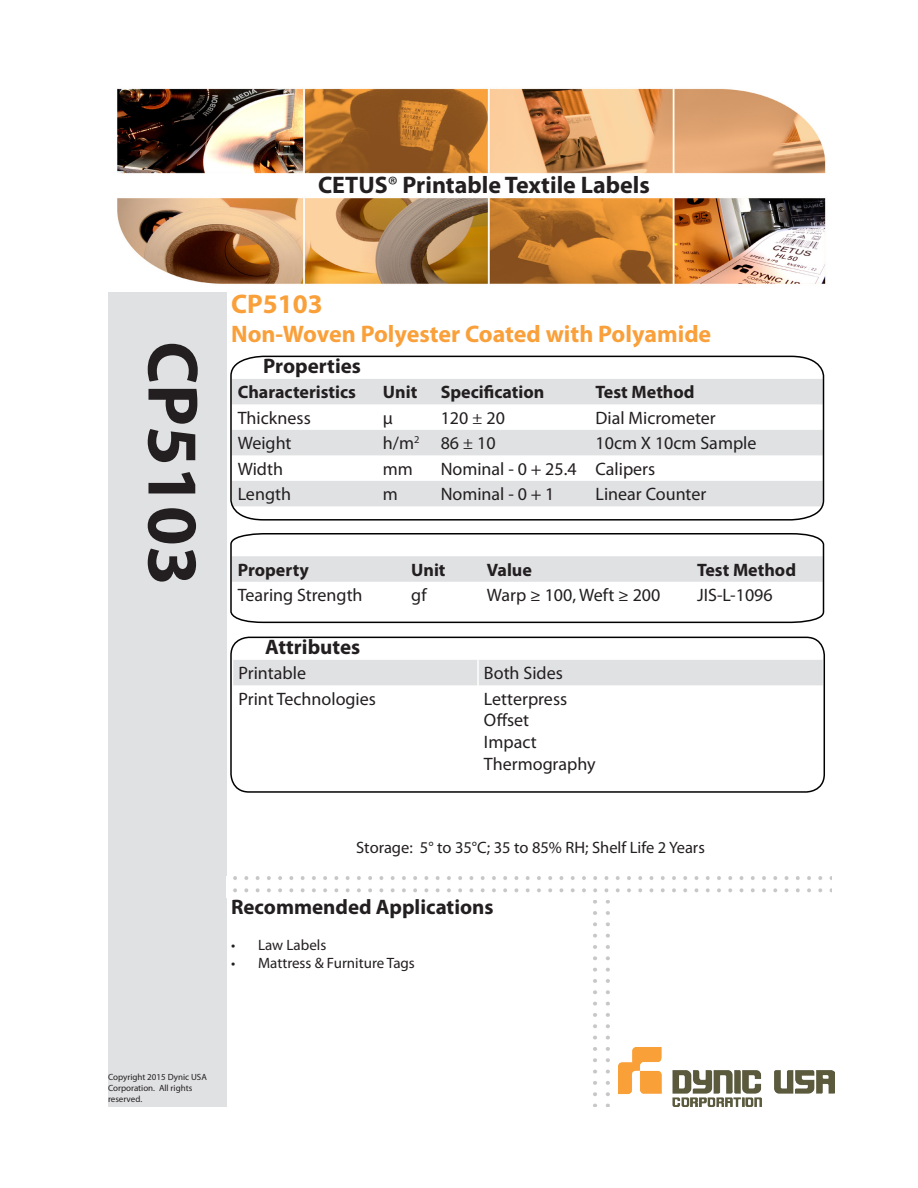
<style>
.page{position:relative;width:918px;height:1188px;background:#fff}
.page>*{position:absolute;margin:0;border:0;box-sizing:border-box;transform-origin:0 0}
.t1{font:700 72px "Myriad Pro";color:#231f20}
.t2{font:700 27px "Myriad Pro";color:#f9a03a}
.t3{font:700 24px "Myriad Pro";color:#f9a03a}
.t4{font:700 24px "Myriad Pro";color:#231f20}
.t5{font:700 21px "Myriad Pro";color:#231f20}
.t6{font:18px "Myriad Pro";color:#231f20}
.t7{font:700 18px "Myriad Pro";color:#231f20}
.t8{font:16.5px "Myriad Pro";color:#231f20}
.t9{font:15px "Myriad Pro";color:#231f20}
.t10{font:9px/10.8px "Myriad Pro";color:#231f20}
.s1{font-weight:400}
.s2{font-family:"Minion Pro"}
</style>
<div class="page">
<div style="left:108px;top:82px;width:119px;height:1025px;background:#e0e1e3"></div>
<img style="left:108px;top:82px;width:718px;height:210px">
<img style="left:619px;top:1048px;width:216px;height:59px">
<svg style="left:230px;top:355px;width:595px;height:166px"></svg>
<img style="left:233px;top:876px;width:599px;height:17px">
<img style="left:593px;top:901px;width:16px;height:206px">
<div style="left:233px;top:660px;width:589px;height:25px;background:#e0e1e3"></div>
<div style="left:230px;top:637px;width:595px;height:156px;border:2px solid #000;border-radius:18px"></div>
<svg style="left:230px;top:533px;width:595px;height:91px"></svg>
<p class="t4" style="left:318px;top:169px;width:333px">CETUS<span class="s1">®</span> Printable Textile Labels</p>
<p class="t1" style="left:220px;top:341px;width:246px;rotate:90deg">CP5103</p>
<p class="t2" style="left:231px;top:286px;width:93px">CP5103</p>
<p class="t3" style="left:231px;top:318px;width:482px">Non-Woven Polyester Coated with Polyamide</p>
<p class="t5" style="left:263px;top:352px;width:99px">Properties</p>
<p class="t7" style="left:238px;top:381px;width:120px">Characteristics</p>
<p class="t7" style="left:383px;top:381px;width:36px">Unit</p>
<p class="t7" style="left:441px;top:381px;width:105px">Specification</p>
<p class="t7" style="left:596px;top:381px;width:101px">Test Method</p>
<p class="t6" style="left:238px;top:407px;width:75px">Thickness</p>
<p class="t6" style="left:383px;top:407px;width:11px">µ</p>
<p class="t6" style="left:441px;top:407px;width:66px">120 <span class="s2">±</span> 20</p>
<p class="t6" style="left:596px;top:407px;width:122px">Dial Micrometer</p>
<p class="t6" style="left:238px;top:432px;width:55px">Weight</p>
<p class="t6" style="left:383px;top:432px;width:38px">h/m<sup>2</sup></p>
<p class="t6" style="left:441px;top:432px;width:57px">86 <span class="s2">±</span> 10</p>
<p class="t6" style="left:596px;top:432px;width:162px">10cm X 10cm Sample</p>
<p class="t6" style="left:238px;top:458px;width:47px">Width</p>
<p class="t6" style="left:383px;top:458px;width:32px">mm</p>
<p class="t6" style="left:441px;top:458px;width:138px">Nominal - 0 + 25.4</p>
<p class="t6" style="left:596px;top:458px;width:61px">Calipers</p>
<p class="t6" style="left:238px;top:483px;width:55px">Length</p>
<p class="t6" style="left:383px;top:483px;width:17px">m</p>
<p class="t6" style="left:441px;top:483px;width:115px">Nominal - 0 + 1</p>
<p class="t6" style="left:596px;top:483px;width:112px">Linear Counter</p>
<p class="t7" style="left:238px;top:558px;width:73px">Property</p>
<p class="t7" style="left:411px;top:558px;width:36px">Unit</p>
<p class="t7" style="left:487px;top:558px;width:47px">Value</p>
<p class="t7" style="left:697px;top:558px;width:101px">Test Method</p>
<p class="t6" style="left:238px;top:584px;width:126px">Tearing Strength</p>
<p class="t6" style="left:411px;top:584px;width:17px">gf</p>
<p class="t6" style="left:487px;top:584px;width:175px">Warp ≥ 100, Weft ≥ 200</p>
<p class="t6" style="left:697px;top:584px;width:77px">JIS-L-1096</p>
<p class="t5" style="left:265px;top:633px;width:97px">Attributes</p>
<p class="t6" style="left:238px;top:662px;width:69px">Printable</p>
<p class="t6" style="left:484px;top:662px;width:80px">Both Sides</p>
<p class="t6" style="left:238px;top:688px;width:139px">Print Technologies</p>
<p class="t6" style="left:484px;top:688px;width:85px">Letterpress</p>
<p class="t6" style="left:484px;top:709px;width:47px">Offset</p>
<p class="t6" style="left:484px;top:731px;width:54px">Impact</p>
<p class="t6" style="left:484px;top:753px;width:113px">Thermography</p>
<p class="t8" style="left:356px;top:837px;width:350px">Storage: 5° to 35°C; 35 to 85% RH; Shelf Life 2 Years</p>
<p class="t5" style="left:231px;top:894px;width:264px">Recommended Applications</p>
<p class="t9" style="left:231px;top:936px;width:97px">• Law Labels</p>
<p class="t9" style="left:231px;top:954px;width:185px">• Mattress &amp; Furniture Tags</p>
<p class="t10" style="left:108px;top:1072px;width:100px">Copyright 2015 Dynic USA</p>
<p class="t10" style="left:108px;top:1083px;width:86px">Corporation. All rights reserved.</p>
</div>
